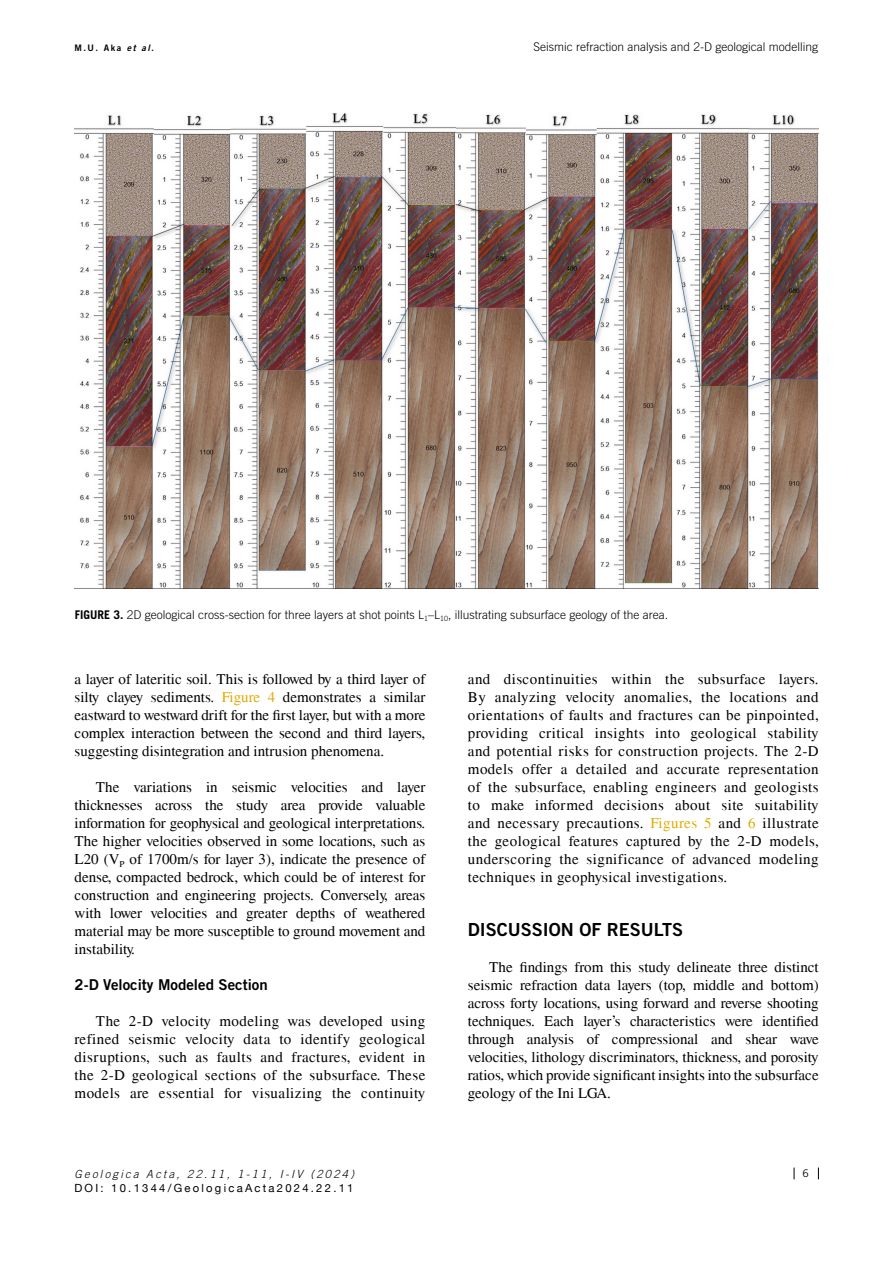
<style>
.page{position:relative;width:893px;height:1263px;background:#fff}
.page>*{position:absolute;margin:0;border:0;box-sizing:border-box;transform-origin:0 0}
.t1{font:18px "Trade Gothic LT Std Bd 2";color:#000}
.t2{font:15px/18px "Times S";color:#000;text-align:justify}
.t3{font:15px "Trade Gothic LT Std Bd 2";color:#000}
.t4{font:300 12px "Trade Gothic LT Std";color:#000}
.t5{font:italic 300 11.25px "Trade Gothic LT Std";letter-spacing:.2em;color:#000}
.t6{font:11.25px "Helvetica Neue";letter-spacing:.2em;color:#000}
.t7{font:10.5px "Trade Gothic LT Std";color:#000}
.t8{font:9px "Trade Gothic LT Std Bd 2";color:#000}
.s1{font-family:"Trade Gothic LT Std Bd 2 Obl"}
.s2{font-weight:700}
.s3{color:#e0aa00}
</style>
<div class="page">
<svg style="left:794px;top:1167px;width:1px;height:12px"></svg>
<svg style="left:818px;top:1167px;width:1px;height:12px"></svg>
<img style="left:74px;top:113px;width:744px;height:475px">
<p class="t8" style="left:74px;top:42px;width:81px">M.U. Aka <span class="s1">et al.</span></p>
<p class="t4" style="left:534px;top:39px;width:286px">Seismic refraction analysis and 2-D geological modelling</p>
<p class="t4" style="left:75px;top:608px;width:595px"><span class="s2">FIGURE 3.</span> 2D geological cross-section for three layers at shot points L<sub>1</sub>–L<sub>10</sub>, illustrating subsurface geology of the area.</p>
<p class="t2" style="left:75px;top:670px;width:352px">a layer of lateritic soil. This is followed by a third layer of silty clayey sediments. <span class="s3">Figure 4</span> demonstrates a similar eastward to westward drift for the first layer, but with a more complex interaction between the second and third layers, suggesting disintegration and intrusion phenomena.</p>
<p class="t2" style="left:75px;top:778px;width:352px;text-indent:21px">The variations in seismic velocities and layer thicknesses across the study area provide valuable information for geophysical and geological interpretations.<br>The higher velocities observed in some locations, such as L20 (V<sub>P</sub> of 1700m/s for layer 3), indicate the presence of dense, compacted bedrock, which could be of interest for construction and engineering projects. Conversely, areas with lower velocities and greater depths of weathered material may be more susceptible to ground movement and instability.</p>
<p class="t3" style="left:75px;top:975px;width:195px">2-D Velocity Modeled Section</p>
<p class="t2" style="left:75px;top:1012px;width:352px;text-indent:21px">The 2-D velocity modeling was developed using refined seismic velocity data to identify geological disruptions, such as faults and fractures, evident in the 2-D geological sections of the subsurface. These models are essential for visualizing the continuity</p>
<p class="t5" style="left:74px;top:1167px;width:281px">Geologica Acta, 22.11, 1-11, I-IV (2024)</p>
<p class="t6" style="left:74px;top:1181px;width:281px">DOI: 10.1344/GeologicaActa2024.22.11</p>
<p class="t2" style="left:468px;top:670px;width:352px">and discontinuities within the subsurface layers.<br>By analyzing velocity anomalies, the locations and orientations of faults and fractures can be pinpointed, providing critical insights into geological stability and potential risks for construction projects. The 2-D models offer a detailed and accurate representation of the subsurface, enabling engineers and geologists to make informed decisions about site suitability and necessary precautions. <span class="s3">Figures 5</span> and <span class="s3">6</span> illustrate the geological features captured by the 2-D models, underscoring the significance of advanced modeling techniques in geophysical investigations.</p>
<p class="t1" style="left:468px;top:918px;width:217px">DISCUSSION OF RESULTS</p>
<p class="t2" style="left:468px;top:958px;width:352px;text-indent:21px">The findings from this study delineate three distinct seismic refraction data layers (top, middle and bottom) across forty locations, using forward and reverse shooting techniques. Each layer’s characteristics were identified through analysis of compressional and shear wave velocities, lithology discriminators, thickness, and porosity ratios, which provide significant insights into the subsurface geology of the Ini LGA.</p>
<p class="t7" style="left:802px;top:1167px;width:8px">6</p>
</div>
